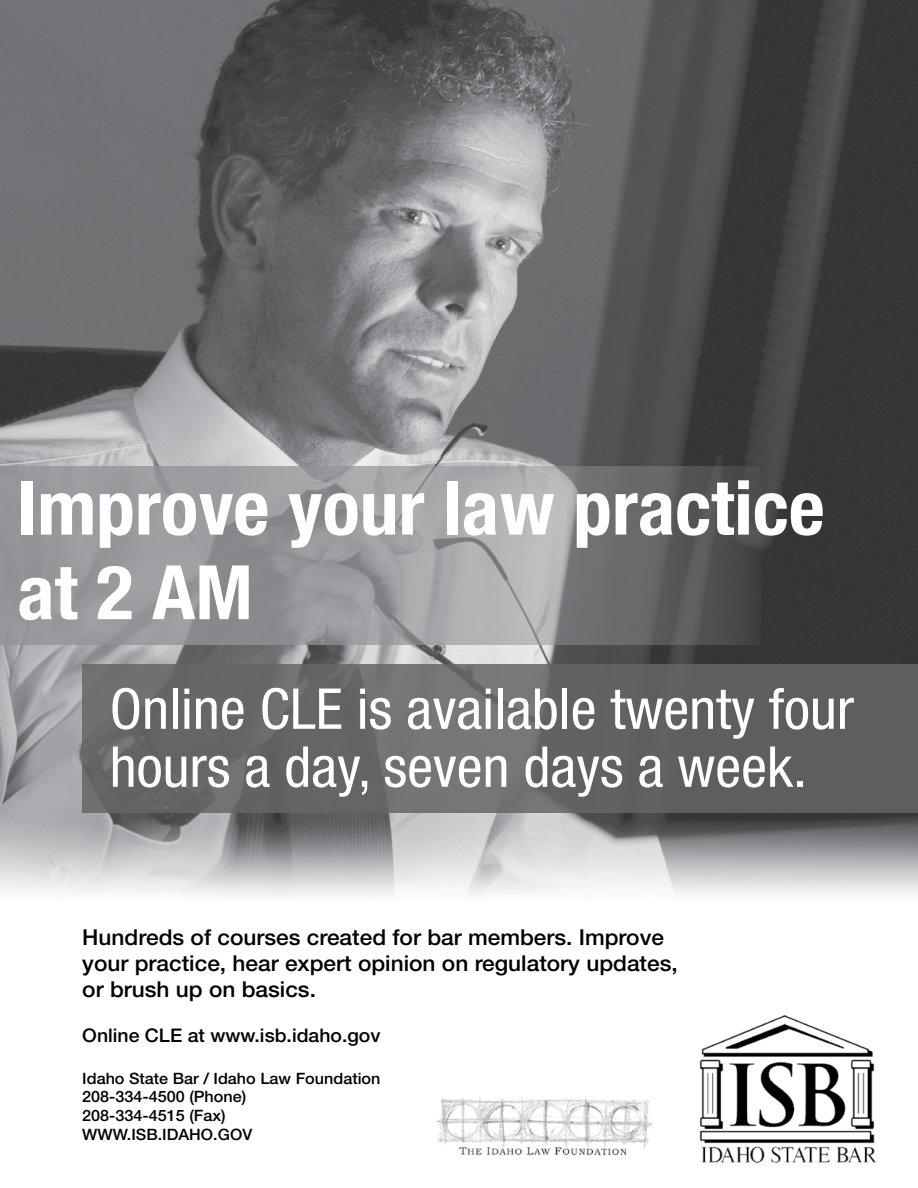
<style>
.page{position:relative;width:918px;height:1188px;background:#fff}
.page>*{position:absolute;margin:0;border:0;box-sizing:border-box;transform-origin:0 0}
.t1{font:700 condensed 75.15px/84.6px "Helvetica Neue LT Pro";color:#fff}
.t2{font:condensed 56.4px/58.1px "Helvetica Neue LT Pro";color:#fff}
.t3{font:500 21.9px/26.2px "Helvetica Neue LT Pro";color:#000}
.t4{font:500 18.75px "Helvetica Neue LT Pro";color:#000}
.t5{font:500 15.6px/18.8px "Helvetica Neue LT Pro";color:#000}
</style>
<div class="page">
<img style="left:0;top:0;width:918px;height:896px">
<svg style="left:0;top:466px;width:762px;height:178px;background:#8c8e90"></svg>
<svg style="left:82px;top:664px;width:836px;height:149px;background:#656668"></svg>
<img style="left:699px;top:1015px;width:178px;height:149px">
<img style="left:437px;top:1098px;width:215px;height:58px">
<h1 class="t1" style="left:17px;top:466px;width:809px">Improve your law practice at 2 AM</h1>
<h2 class="t2" style="left:110px;top:679px;width:746px">Online CLE is available twenty four hours a day, seven days a week.</h2>
<p class="t3" style="left:82px;top:923px;width:597px">Hundreds of courses created for bar members. Improve your practice, hear expert opinion on regulatory updates, or brush up on basics.</p>
<p class="t4" style="left:82px;top:1024px;width:300px">Online CLE at www.isb.idaho.gov</p>
<p class="t5" style="left:82px;top:1069px;width:300px">Idaho State Bar / Idaho Law Foundation<br>208-334-4500 (Phone)<br>208-334-4515 (Fax)<br>WWW.ISB.IDAHO.GOV</p>
</div>
